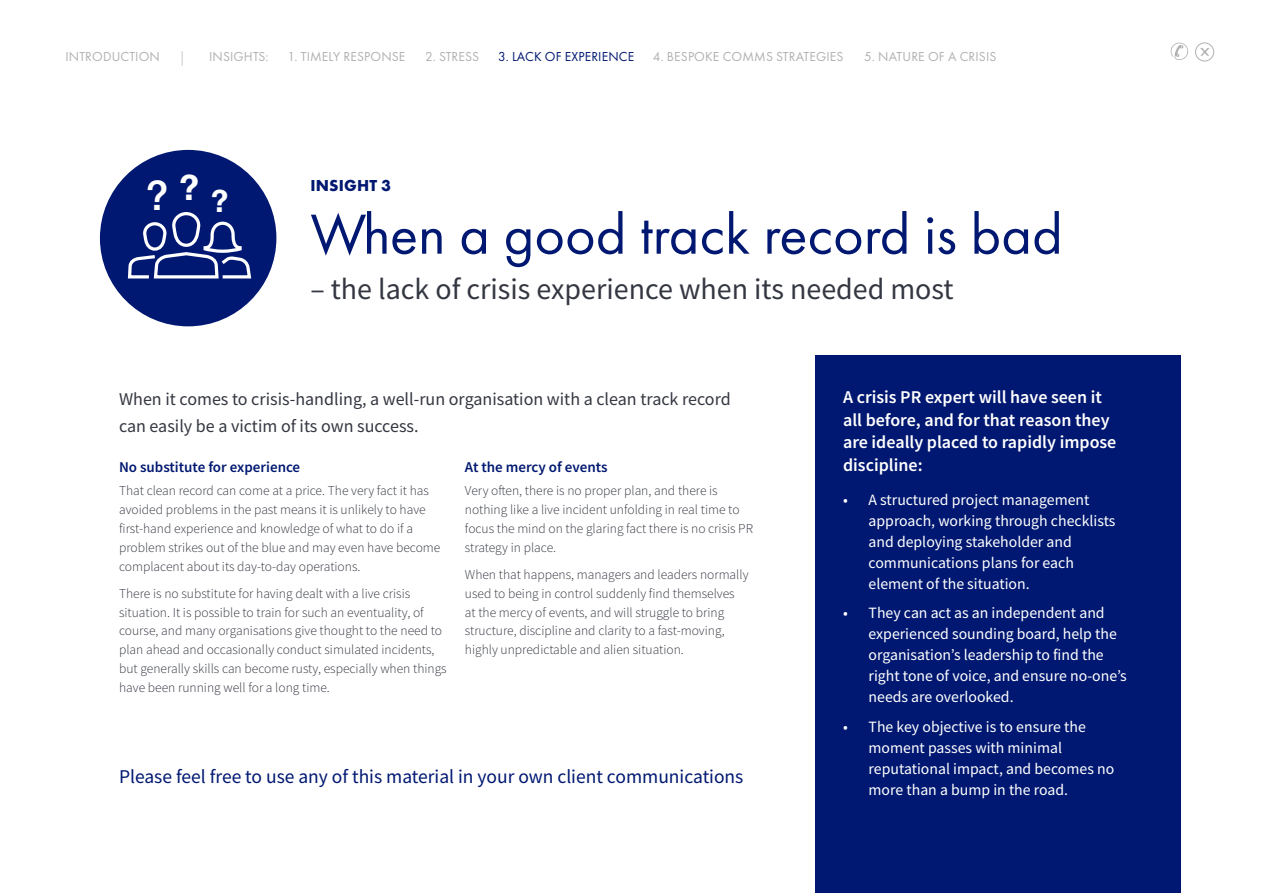
<style>
.page{position:relative;width:1263px;height:893px;background:#fff}
.page>*{position:absolute;margin:0;border:0;box-sizing:border-box;transform-origin:0 0}
.Copy{font:58.5px "Futura PT";color:#001871}
.t1{font:500 40.95px "Helvetica Neue";color:#fff}
.t2{font:700 35.1px "Helvetica Neue";color:#fff}
.Copy-2{font:30px "Source Sans Pro";color:#343741}
.Copy-3{font:19.5px "Source Sans Pro";color:#001871}
.Copy-4{font:18px/27px "Source Sans Pro";color:#343741}
.Copy-5{font:600 18px/22.5px "Source Sans Pro";color:#fff}
.Copy-6{font:700 16.5px "Futura PT";letter-spacing:.01em;color:#001871}
.t3{font:15.75px/21px "Source Sans Pro";color:#fff}
.Copy-7{font:600 15px "Source Sans Pro";color:#001871}
.Copy-8{font:300 13.5px/18.8px "Source Sans Pro";color:#343741}
.t4{font:13.5px "Futura PT";letter-spacing:.01em;color:#b1b1b1}
.t5{font:13.5px "Futura PT";letter-spacing:.01em;color:#001871}
.s1{font-weight:700;font-size:30.75px}
</style>
<div class="page">
<svg style="left:1171px;top:43px;width:17px;height:17px"></svg>
<div style="left:1195px;top:43px;width:19px;height:18px;border:1px solid #b1b1b1;border-radius:50%"></div>
<svg style="left:1200px;top:48px;width:9px;height:8px"></svg>
<div style="left:100px;top:150px;width:176px;height:176px;background:#001871;border-radius:50%"></div>
<div style="left:815px;top:355px;width:366px;height:538px;background:#001871"></div>
<svg style="left:126px;top:212px;width:127px;height:115px"></svg>
<svg style="left:182px;top:51px;width:1px;height:15px"></svg>
<p class="t4" style="left:65px;top:49px;width:96px">INTRODUCTION</p>
<p class="t4" style="left:209px;top:49px;width:61px">INSIGHTS:</p>
<p class="t4" style="left:288px;top:49px;width:119px">1. TIMELY RESPONSE</p>
<p class="t4" style="left:425px;top:49px;width:55px">2. STRESS</p>
<p class="t5" style="left:498px;top:49px;width:138px">3. LACK OF EXPERIENCE</p>
<p class="t4" style="left:653px;top:49px;width:192px">4. BESPOKE COMMS STRATEGIES</p>
<p class="t4" style="left:864px;top:49px;width:134px">5. NATURE OF A CRISIS</p>
<h3 class="t2" style="left:180px;top:166px;width:21px">?</h3>
<h2 class="t1" style="left:146px;top:171px;width:84px">? <span class="s1">?</span></h2>
<p class="Copy-6" style="left:310px;top:175px;width:82px">INSIGHT 3</p>
<p class="Copy" style="left:310px;top:200px;width:754px">When a good track record is bad</p>
<p class="Copy-2" style="left:310px;top:270px;width:645px">– the lack of crisis experience when its needed most</p>
<p class="Copy-4" style="left:119px;top:386px;width:613px">When it comes to crisis-handling, a well-run organisation with a clean track record can easily be a victim of its own success.</p>
<p class="Copy-7" style="left:119px;top:458px;width:183px">No substitute for experience</p>
<p class="Copy-8" style="left:119px;top:482px;width:323px">That clean record can come at a price. The very fact it has avoided problems in the past means it is unlikely to have first-hand experience and knowledge of what to do if a problem strikes out of the blue and may even have become complacent about its day-to-day operations.</p>
<p class="Copy-8" style="left:119px;top:584px;width:329px">There is no substitute for having dealt with a live crisis situation. It is possible to train for such an eventuality, of course, and many organisations give thought to the need to plan ahead and occasionally conduct simulated incidents, but generally skills can become rusty, especially when things have been running well for a long time.</p>
<p class="Copy-7" style="left:465px;top:458px;width:144px">At the mercy of events</p>
<p class="Copy-8" style="left:465px;top:482px;width:290px">Very often, there is no proper plan, and there is nothing like a live incident unfolding in real time to focus the mind on the glaring fact there is no crisis PR strategy in place.</p>
<p class="Copy-8" style="left:465px;top:565px;width:285px">When that happens, managers and leaders normally used to being in control suddenly find themselves at the mercy of events, and will struggle to bring structure, discipline and clarity to a fast-moving, highly unpredictable and alien situation.</p>
<p class="Copy-3" style="left:119px;top:764px;width:626px">Please feel free to use any of this material in your own client communications</p>
<p class="Copy-5" style="left:843px;top:386px;width:275px">A crisis PR expert will have seen it all before, and for that reason they are ideally placed to rapidly impose discipline:</p>
<p class="t3" style="left:868px;top:489px;width:248px;text-indent:-26px">• A structured project management approach, working through checklists and deploying stakeholder and communications plans for each element of the situation.</p>
<p class="t3" style="left:868px;top:602px;width:260px;text-indent:-26px">• They can act as an independent and experienced sounding board, help the organisation’s leadership to find the right tone of voice, and ensure no-one’s needs are overlooked.</p>
<p class="t3" style="left:868px;top:716px;width:247px;text-indent:-26px">• The key objective is to ensure the moment passes with minimal reputational impact, and becomes no more than a bump in the road.</p>
</div>
